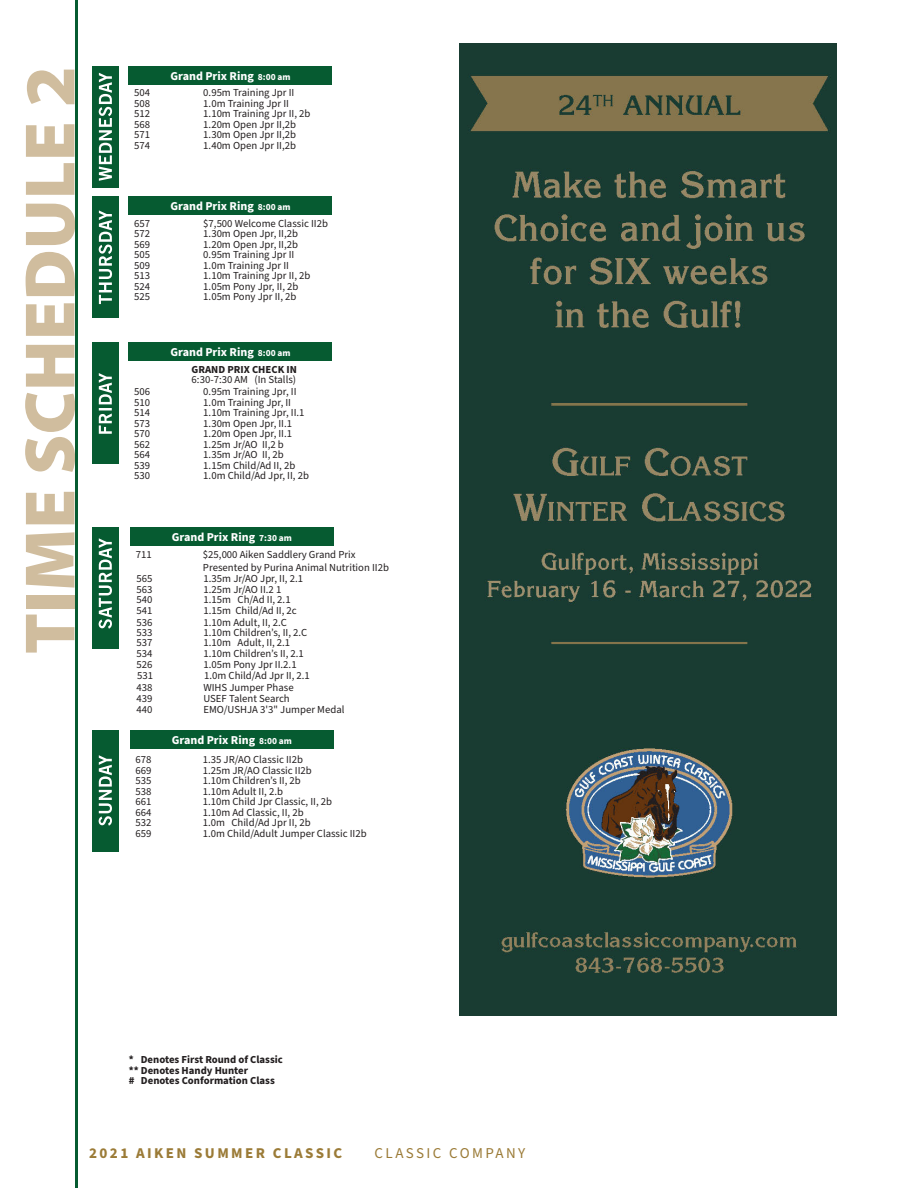
<style>
.page{position:relative;width:918px;height:1188px;background:#fff}
.page>*{position:absolute;margin:0;border:0;box-sizing:border-box;transform-origin:0 0}
.t1{font:900 72px "Myriad Pro";color:#d0bd9e}
.t2{font:700 15px "Source Sans Pro";letter-spacing:.16em;color:#9b7b37}
.t3{font:15px "Source Sans Pro";letter-spacing:.16em;color:#9b7b37}
.t4{font:700 12px "Source Sans Pro";color:#fff}
.t5{font:10.8px/12.9px "Source Sans Pro";color:#231f20}
.t6{font:700 10.8px/10.5px "Source Sans Pro";color:#231f20}
.s1{font-size:9.45px}
</style>
<div class="page">
<div style="left:92px;top:527px;width:27px;height:122px;background:#065b31"></div>
<div style="left:92px;top:730px;width:27px;height:122px;background:#065b31"></div>
<svg style="left:99px;top:538px;width:13px;height:91px"></svg>
<svg style="left:99px;top:755px;width:13px;height:71px"></svg>
<div style="left:92px;top:66px;width:27px;height:122px;background:#065b31"></div>
<svg style="left:99px;top:73px;width:13px;height:108px"></svg>
<div style="left:92px;top:343px;width:27px;height:121px;background:#065b31"></div>
<svg style="left:99px;top:373px;width:13px;height:61px"></svg>
<div style="left:92px;top:196px;width:27px;height:122px;background:#065b31"></div>
<svg style="left:99px;top:210px;width:13px;height:94px"></svg>
<hr style="left:75px;top:0;width:3px;height:1188px;background:#065b31">
<div style="left:129px;top:66px;width:203px;height:18px;background:#065b31"></div>
<div style="left:129px;top:196px;width:203px;height:19px;background:#065b31"></div>
<div style="left:129px;top:343px;width:203px;height:18px;background:#065b31"></div>
<div style="left:130px;top:527px;width:203px;height:18px;background:#065b31"></div>
<div style="left:130px;top:730px;width:203px;height:19px;background:#065b31"></div>
<img style="left:459px;top:44px;width:378px;height:972px">
<h1 class="t1" style="left:2px;top:654px;width:590px;rotate:-90deg">TIME SCHEDULE 2</h1>
<p class="t4" style="left:170px;top:67px;width:122px">Grand Prix Ring <span class="s1">8:00 am</span></p>
<p class="t5" style="left:134px;top:86px;width:17px">504</p>
<p class="t5" style="left:203px;top:86px;width:93px">0.95m Training Jpr II</p>
<p class="t5" style="left:134px;top:97px;width:17px">508</p>
<p class="t5" style="left:203px;top:97px;width:87px">1.0m Training Jpr II</p>
<p class="t5" style="left:134px;top:107px;width:17px">512</p>
<p class="t5" style="left:203px;top:107px;width:109px">1.10m Training Jpr II, 2b</p>
<p class="t5" style="left:134px;top:118px;width:17px">568</p>
<p class="t5" style="left:203px;top:118px;width:94px">1.20m Open Jpr II,2b</p>
<p class="t5" style="left:134px;top:128px;width:17px">571</p>
<p class="t5" style="left:203px;top:128px;width:94px">1.30m Open Jpr II,2b</p>
<p class="t5" style="left:134px;top:139px;width:17px">574</p>
<p class="t5" style="left:203px;top:139px;width:94px">1.40m Open Jpr II,2b</p>
<p class="t4" style="left:170px;top:198px;width:122px">Grand Prix Ring <span class="s1">8:00 am</span></p>
<p class="t5" style="left:134px;top:217px;width:17px">657</p>
<p class="t5" style="left:203px;top:217px;width:126px">$7,500 Welcome Classic II2b</p>
<p class="t5" style="left:134px;top:227px;width:17px">572</p>
<p class="t5" style="left:203px;top:227px;width:96px">1.30m Open Jpr, II,2b</p>
<p class="t5" style="left:134px;top:238px;width:17px">569</p>
<p class="t5" style="left:203px;top:238px;width:96px">1.20m Open Jpr, II,2b</p>
<p class="t5" style="left:134px;top:248px;width:17px">505</p>
<p class="t5" style="left:203px;top:248px;width:93px">0.95m Training Jpr II</p>
<p class="t5" style="left:134px;top:259px;width:17px">509</p>
<p class="t5" style="left:203px;top:259px;width:87px">1.0m Training Jpr II</p>
<p class="t5" style="left:134px;top:269px;width:17px">513</p>
<p class="t5" style="left:203px;top:269px;width:109px">1.10m Training Jpr II, 2b</p>
<p class="t5" style="left:134px;top:280px;width:17px">524</p>
<p class="t5" style="left:203px;top:280px;width:97px">1.05m Pony Jpr, II, 2b</p>
<p class="t5" style="left:134px;top:290px;width:17px">525</p>
<p class="t5" style="left:203px;top:290px;width:95px">1.05m Pony Jpr II, 2b</p>
<p class="t4" style="left:170px;top:344px;width:122px">Grand Prix Ring <span class="s1">8:00 am</span></p>
<p class="t6" style="left:192px;top:364px;width:107px">GRAND PRIX CHECK IN</p>
<p class="t5" style="left:192px;top:374px;width:106px">6:30-7:30 AM (In Stalls)</p>
<p class="t5" style="left:134px;top:386px;width:17px">506</p>
<p class="t5" style="left:203px;top:386px;width:95px">0.95m Training Jpr, II</p>
<p class="t5" style="left:134px;top:396px;width:17px">510</p>
<p class="t5" style="left:203px;top:396px;width:89px">1.0m Training Jpr, II</p>
<p class="t5" style="left:134px;top:407px;width:17px">514</p>
<p class="t5" style="left:203px;top:407px;width:103px">1.10m Training Jpr, II.1</p>
<p class="t5" style="left:134px;top:417px;width:17px">573</p>
<p class="t5" style="left:203px;top:417px;width:90px">1.30m Open Jpr, II.1</p>
<p class="t5" style="left:134px;top:428px;width:17px">570</p>
<p class="t5" style="left:203px;top:428px;width:90px">1.20m Open Jpr, II.1</p>
<p class="t5" style="left:134px;top:438px;width:17px">562</p>
<p class="t5" style="left:203px;top:438px;width:82px">1.25m Jr/AO II,2 b</p>
<p class="t5" style="left:134px;top:449px;width:17px">564</p>
<p class="t5" style="left:203px;top:449px;width:82px">1.35m Jr/AO II, 2b</p>
<p class="t5" style="left:134px;top:459px;width:17px">539</p>
<p class="t5" style="left:203px;top:459px;width:94px">1.15m Child/Ad II, 2b</p>
<p class="t5" style="left:134px;top:470px;width:17px">530</p>
<p class="t5" style="left:203px;top:470px;width:107px">1.0m Child/Ad Jpr, II, 2b</p>
<p class="t4" style="left:172px;top:528px;width:122px">Grand Prix Ring <span class="s1">7:30 am</span></p>
<p class="t5" style="left:136px;top:549px;width:17px">711</p>
<p class="t5" style="left:203px;top:549px;width:188px">$25,000 Aiken Saddlery Grand Prix<br>Presented by Purina Animal Nutrition II2b</p>
<p class="t5" style="left:137px;top:572px;width:17px">565</p>
<p class="t5" style="left:204px;top:572px;width:101px">1.35m Jr/AO Jpr, II, 2.1</p>
<p class="t5" style="left:137px;top:583px;width:17px">563</p>
<p class="t5" style="left:204px;top:583px;width:79px">1.25m Jr/AO II.2 1</p>
<p class="t5" style="left:137px;top:593px;width:17px">540</p>
<p class="t5" style="left:204px;top:593px;width:89px">1.15m Ch/Ad II, 2.1</p>
<p class="t5" style="left:137px;top:605px;width:17px">541</p>
<p class="t5" style="left:204px;top:605px;width:95px">1.15m Child/Ad II, 2c</p>
<p class="t5" style="left:137px;top:616px;width:17px">536</p>
<p class="t5" style="left:204px;top:616px;width:85px">1.10m Adult, II, 2.C</p>
<p class="t5" style="left:137px;top:626px;width:17px">533</p>
<p class="t5" style="left:204px;top:626px;width:105px">1.10m Children’s, II, 2.C</p>
<p class="t5" style="left:137px;top:648px;width:17px">534</p>
<p class="t5" style="left:204px;top:648px;width:102px">1.10m Children’s II, 2.1</p>
<p class="t5" style="left:137px;top:636px;width:17px">537</p>
<p class="t5" style="left:204px;top:636px;width:88px">1.10m Adult, II, 2.1</p>
<p class="t5" style="left:137px;top:658px;width:17px">526</p>
<p class="t5" style="left:204px;top:658px;width:95px">1.05m Pony Jpr II.2.1</p>
<p class="t5" style="left:137px;top:670px;width:17px">531</p>
<p class="t5" style="left:204px;top:670px;width:107px">1.0m Child/Ad Jpr II, 2.1</p>
<p class="t5" style="left:136px;top:681px;width:17px">438</p>
<p class="t5" style="left:203px;top:681px;width:92px">WIHS Jumper Phase</p>
<p class="t5" style="left:136px;top:692px;width:17px">439</p>
<p class="t5" style="left:203px;top:692px;width:88px">USEF Talent Search</p>
<p class="t5" style="left:136px;top:704px;width:17px">440</p>
<p class="t5" style="left:203px;top:704px;width:143px">EMO/USHJA 3'3" Jumper Medal</p>
<p class="t4" style="left:172px;top:732px;width:122px">Grand Prix Ring <span class="s1">8:00 am</span></p>
<p class="t5" style="left:136px;top:754px;width:17px">678</p>
<p class="t5" style="left:203px;top:754px;width:102px">1.35 JR/AO Classic II2b</p>
<p class="t5" style="left:136px;top:764px;width:17px">669</p>
<p class="t5" style="left:203px;top:764px;width:111px">1.25m JR/AO Classic II2b</p>
<p class="t5" style="left:136px;top:775px;width:17px">535</p>
<p class="t5" style="left:203px;top:775px;width:100px">1.10m Children’s II, 2b</p>
<p class="t5" style="left:136px;top:785px;width:17px">538</p>
<p class="t5" style="left:203px;top:785px;width:82px">1.10m Adult II, 2.b</p>
<p class="t5" style="left:136px;top:796px;width:17px">661</p>
<p class="t5" style="left:203px;top:796px;width:131px">1.10m Child Jpr Classic, II, 2b</p>
<p class="t5" style="left:136px;top:806px;width:17px">664</p>
<p class="t5" style="left:203px;top:806px;width:103px">1.10m Ad Classic, II, 2b</p>
<p class="t5" style="left:136px;top:817px;width:17px">532</p>
<p class="t5" style="left:203px;top:817px;width:109px">1.0m Child/Ad Jpr II, 2b</p>
<p class="t5" style="left:136px;top:827px;width:17px">659</p>
<p class="t5" style="left:203px;top:827px;width:166px">1.0m Child/Adult Jumper Classic II2b</p>
<p class="t6" style="left:129px;top:1054px;width:156px">* Denotes First Round of Classic ** Denotes Handy Hunter<br># Denotes Conformation Class</p>
<h2 class="t2" style="left:89px;top:1143px;width:254px">2021 AIKEN SUMMER CLASSIC</h2>
<h2 class="t3" style="left:375px;top:1143px;width:152px">CLASSIC COMPANY</h2>
</div>
